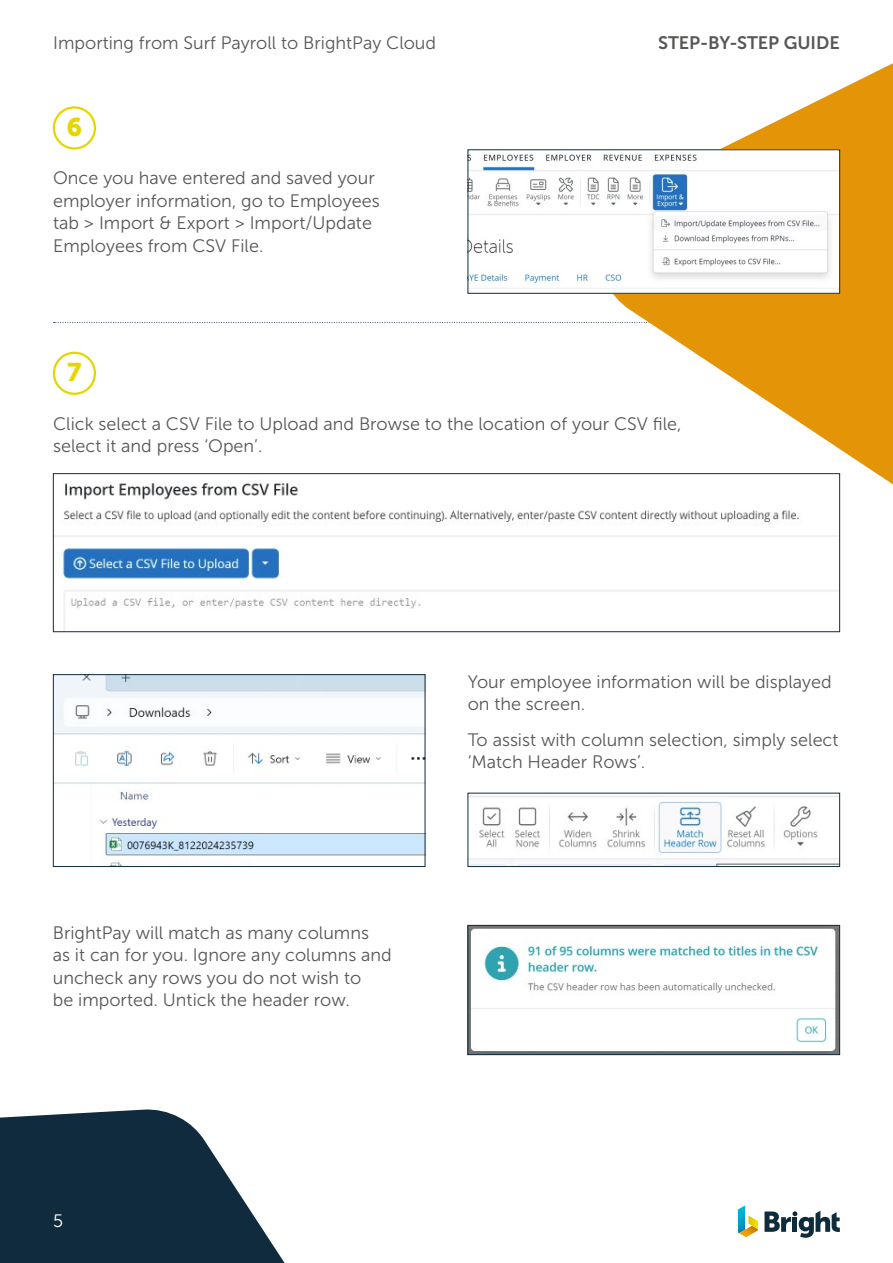
<style>
.page{position:relative;width:893px;height:1263px;background:#fff}
.page>*{position:absolute;margin:0;border:0;box-sizing:border-box;transform-origin:0 0}
.t1{font:25.5px "Museo Sans 900";color:#e6d600}
.t2{font:18px/22.5px "Museo Sans 300";color:#575756}
.t3{font:18px "Museo Sans 700";color:#575756}
.t4{font:18px "Museo Sans 300";color:#fff}
</style>
<div class="page">
<svg style="left:54px;top:322px;width:543px;height:1px"></svg>
<svg style="left:597px;top:63px;width:296px;height:460px"></svg>
<svg style="left:0;top:1109px;width:285px;height:154px;fill:#0f2b3d"></svg>
<svg style="left:764px;top:1210px;width:76px;height:28px"></svg>
<svg style="left:738px;top:1205px;width:20px;height:32px"></svg>
<div style="left:53px;top:106px;width:43px;height:44px;border:2px solid #e6d600;border-radius:50%"></div>
<div style="left:53px;top:352px;width:43px;height:43px;border:2px solid #e6d600;border-radius:50%"></div>
<img style="left:55px;top:475px;width:783px;height:155px">
<div style="left:53px;top:473px;width:787px;height:159px;border:1px solid #0f2b3d"></div>
<img style="left:470px;top:152px;width:368px;height:139px">
<img style="left:55px;top:676px;width:368px;height:189px">
<div style="left:53px;top:674px;width:372px;height:193px;border:1px solid #0f2b3d"></div>
<img style="left:470px;top:795px;width:368px;height:70px">
<div style="left:468px;top:793px;width:372px;height:74px;border:1px solid #0f2b3d"></div>
<img style="left:470px;top:927px;width:368px;height:126px">
<div style="left:468px;top:925px;width:372px;height:130px;border:1px solid #0f2b3d"></div>
<p class="t2" style="left:53px;top:32px;width:384px">Importing from Surf Payroll to BrightPay Cloud</p>
<p class="t3" style="left:658px;top:33px;width:183px">STEP-BY-STEP GUIDE</p>
<h1 class="t1" style="left:67px;top:113px;width:17px">6</h1>
<p class="t2" style="left:53px;top:167px;width:328px">Once you have entered and saved your employer information, go to Employees tab &gt; Import &amp; Export &gt; Import/Update Employees from CSV File.</p>
<h1 class="t1" style="left:67px;top:358px;width:16px">7</h1>
<p class="t2" style="left:53px;top:412px;width:630px">Click select a CSV File to Upload and Browse to the location of your CSV file, select it and press ‘Open’.</p>
<p class="t2" style="left:53px;top:921px;width:341px">BrightPay will match as many columns<br>as it can for you. Ignore any columns and uncheck any rows you do not wish to<br>be imported. Untick the header row.</p>
<p class="t2" style="left:468px;top:671px;width:365px">Your employee information will be displayed on the screen.</p>
<p class="t2" style="left:468px;top:728px;width:372px">To assist with column selection, simply select ‘Match Header Rows’.</p>
<p class="t4" style="left:53px;top:1211px;width:12px">5</p>
</div>
